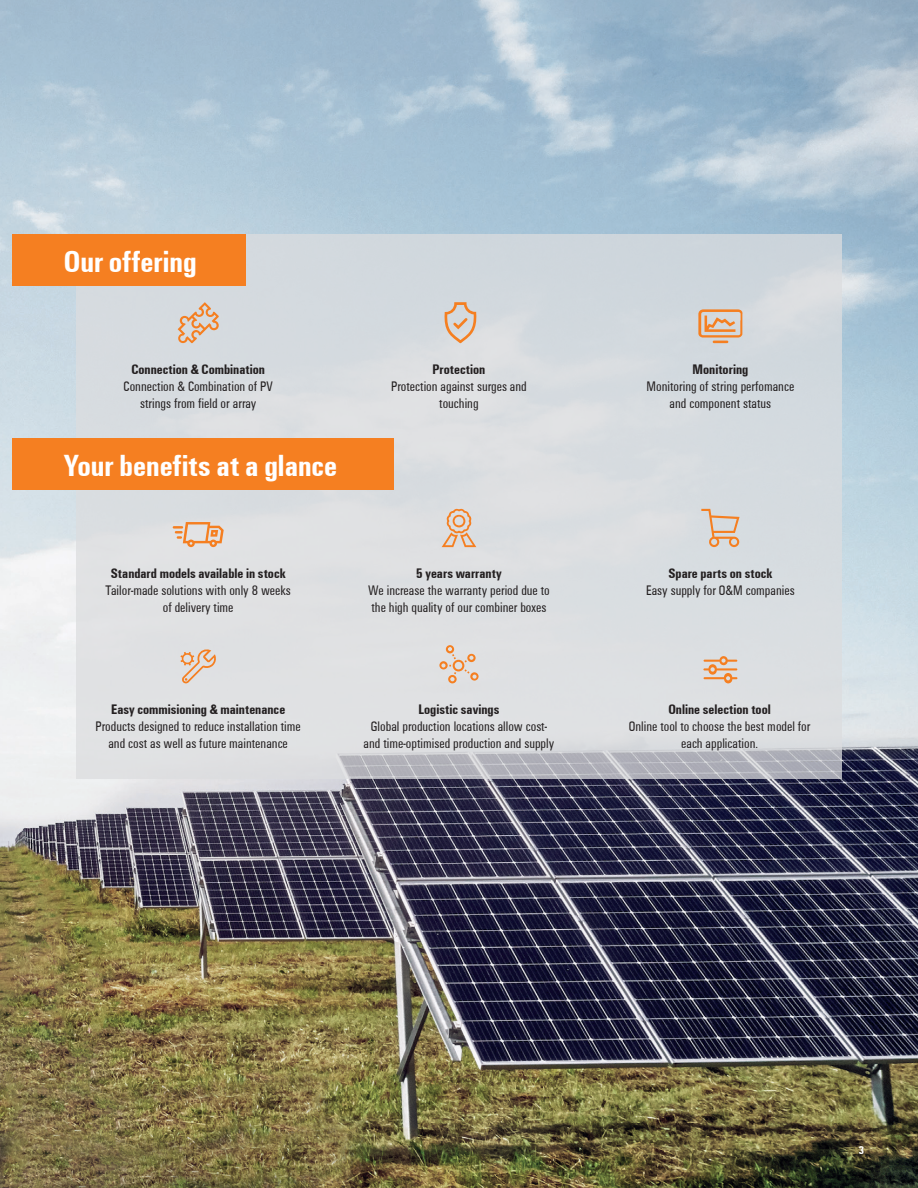
<style>
.page{position:relative;width:918px;height:1188px;background:#fff}
.page>*{position:absolute;margin:0;border:0;box-sizing:border-box;transform-origin:0 0}
.t1{font:700 31.5px "Weidmueller Condensed";color:#fff}
.t2{font:14.25px/17px "Weidmueller Condensed";color:#231f20;text-align:center}
.t3{font:700 14.25px "Weidmueller Condensed";color:#231f20}
.t4{font:700 11.7px "Weidmueller Condensed";color:#fff}
</style>
<div class="page">
<img style="left:0;top:0;width:918px;height:1188px">
<div style="left:76px;top:235px;width:766px;height:544px;background:#dcdddf"></div>
<div style="left:13px;top:439px;width:381px;height:51px;background:#f57f21"></div>
<div style="left:13px;top:235px;width:233px;height:51px;background:#f57f21"></div>
<svg style="left:173px;top:522px;width:51px;height:25px"></svg>
<svg style="left:701px;top:509px;width:39px;height:38px"></svg>
<svg style="left:439px;top:645px;width:40px;height:38px"></svg>
<svg style="left:703px;top:656px;width:34px;height:27px"></svg>
<svg style="left:442px;top:508px;width:34px;height:39px"></svg>
<svg style="left:180px;top:649px;width:36px;height:35px"></svg>
<svg style="left:178px;top:302px;width:41px;height:42px"></svg>
<svg style="left:698px;top:309px;width:45px;height:34px"></svg>
<svg style="left:443px;top:302px;width:34px;height:41px"></svg>
<h1 class="t1" style="left:64px;top:243px;width:135px">Our offering</h1>
<p class="t3" style="left:131px;top:361px;width:135px">Connection &amp; Combination</p>
<p class="t2" style="left:124px;top:378px;width:151px">Connection &amp; Combination of PV strings from field or array</p>
<h1 class="t1" style="left:64px;top:447px;width:275px">Your benefits at a glance</h1>
<p class="t3" style="left:433px;top:361px;width:54px">Protection</p>
<p class="t2" style="left:391px;top:378px;width:137px">Protection against surges and touching</p>
<p class="t3" style="left:111px;top:565px;width:176px">Standard models available in stock</p>
<p class="t2" style="left:106px;top:582px;width:187px">Tailor-made solutions with only 8 weeks of delivery time</p>
<p class="t3" style="left:416px;top:565px;width:87px">5 years warranty</p>
<p class="t2" style="left:368px;top:582px;width:183px;text-align:left">We increase the warranty period due to the high quality of our combiner boxes</p>
<p class="t3" style="left:111px;top:701px;width:176px">Easy commisioning &amp; maintenance</p>
<p class="t2" style="left:96px;top:718px;width:207px">Products designed to reduce installation time and cost as well as future maintenance</p>
<p class="t3" style="left:418px;top:701px;width:82px">Logistic savings</p>
<p class="t2" style="left:364px;top:718px;width:192px">Global production locations allow cost&shy;and time-optimised production and supply</p>
<p class="t3" style="left:693px;top:361px;width:57px">Monitoring</p>
<p class="t2" style="left:647px;top:378px;width:149px">Monitoring of string perfomance and component status</p>
<p class="t3" style="left:668px;top:565px;width:105px">Spare parts on stock</p>
<p class="t2" style="left:646px;top:582px;width:150px">Easy supply for O&amp;M companies</p>
<p class="t3" style="left:668px;top:701px;width:104px">Online selection tool</p>
<p class="t2" style="left:629px;top:718px;width:183px">Online tool to choose the best model for each application.</p>
<p class="t4" style="left:859px;top:1143px;width:7px">3</p>
</div>
